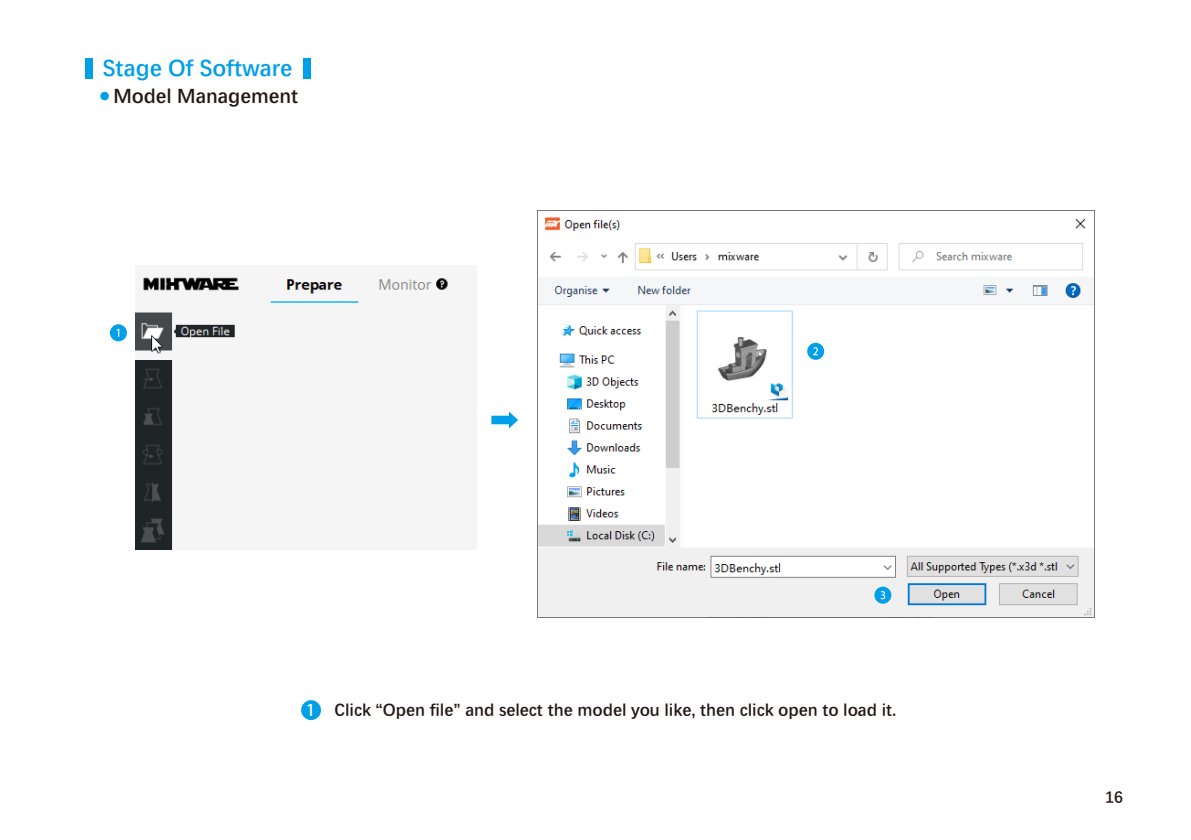
<style>
.page{position:relative;width:1191px;height:840px;background:#fff}
.page>*{position:absolute;margin:0;border:0;box-sizing:border-box;transform-origin:0 0}
.t1{font:700 23px "Deng Xian";color:#009fe8}
.t2{font:700 20px "Deng Xian";color:#231815}
.t3{font:700 17px "Deng Xian";color:#231815}
.t4{font:700 16px "Deng Xian";color:#231815}
.s1{font-family:"Adobe Heiti Std";font-weight:400;font-size:16px;color:#fff}
</style>
<div class="page">
<div style="left:85px;top:58px;width:7px;height:20px;background:#009fe8"></div>
<div style="left:303px;top:58px;width:7px;height:20px;background:#009fe8"></div>
<div style="left:100px;top:92px;width:9px;height:8px;background:#009fe8;border-radius:50%"></div>
<img style="left:136px;top:277px;width:312px;height:271px">
<div style="left:301px;top:699px;width:20px;height:20px;background:#009fe8;border-radius:50%"></div>
<img style="left:537px;top:210px;width:557px;height:407px">
<svg style="left:491px;top:411px;width:27px;height:17px"></svg>
<div style="left:110px;top:324px;width:17px;height:17px;background:#009fe8;border-radius:50%"></div>
<svg style="left:116px;top:328px;width:3px;height:8px"></svg>
<div style="left:807px;top:342px;width:17px;height:17px;background:#009fe8;border-radius:50%"></div>
<svg style="left:813px;top:347px;width:5px;height:8px"></svg>
<div style="left:874px;top:586px;width:17px;height:17px;background:#009fe8;border-radius:50%"></div>
<svg style="left:880px;top:591px;width:5px;height:8px"></svg>
<h1 class="t1" style="left:103px;top:52px;width:191px">Stage Of Software</h1>
<p class="t2" style="left:113px;top:82px;width:186px">Model Management</p>
<p class="t3" style="left:306px;top:698px;width:591px"><span class="s1">1</span> Click “Open file” and select the model you like, then click open to load it.</p>
<p class="t4" style="left:1105px;top:785px;width:19px">16</p>
</div>
